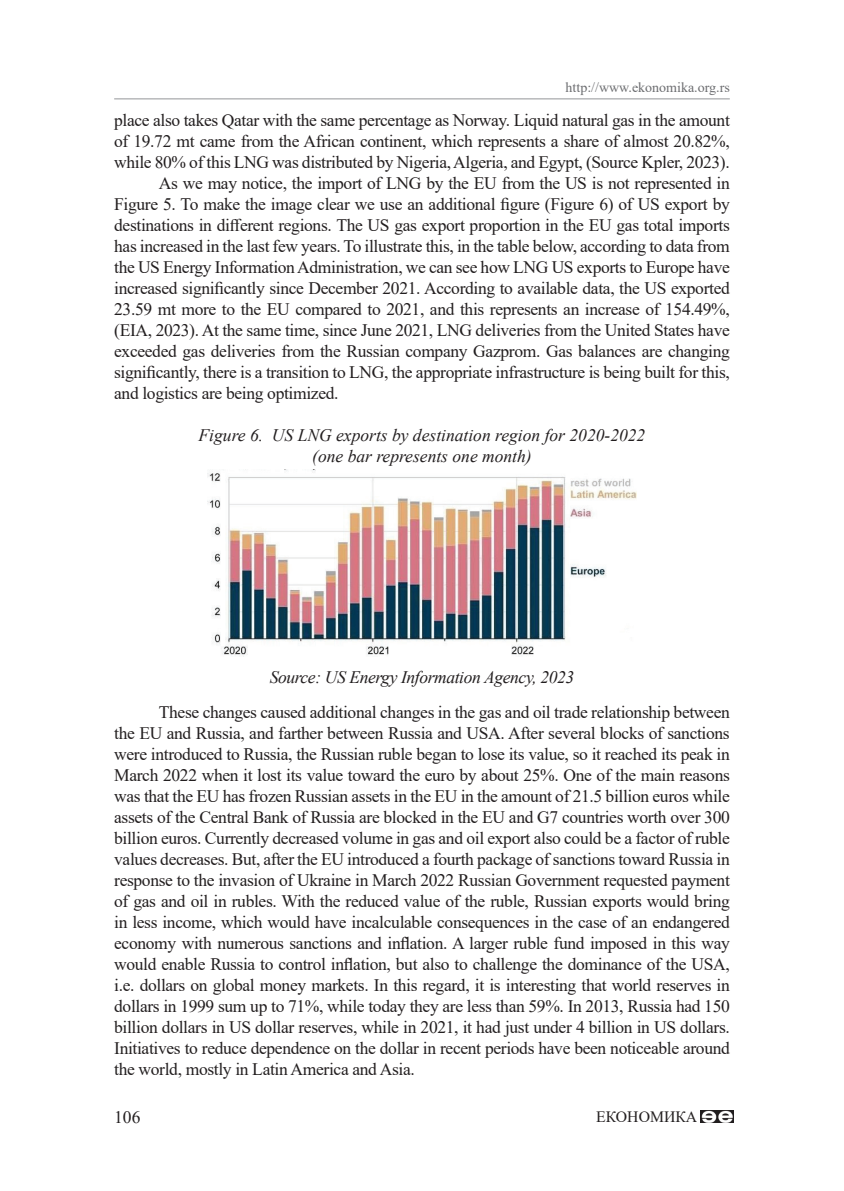
<style>
.page{position:relative;width:844px;height:1191px;background:#fff}
.page>*{position:absolute;margin:0;border:0;box-sizing:border-box;transform-origin:0 0}
.t1{font:17.5px/21px "Times New Roman";letter-spacing:-.02em;color:#231f20;text-align:justify}
.t2{font:italic 17.5px/21px "Times New Roman";color:#231f20;text-align:center}
.t3{font:italic 17.5px "Times New Roman";letter-spacing:-.02em;color:#231f20}
.t4{font:15.75px "Times New Roman";color:#231f20}
.t5{font:14px "Times New Roman";color:#6c6d70}
</style>
<div class="page">
<hr style="left:114px;top:98px;width:615px;height:1px;background:#939598">
<img style="left:700px;top:1110px;width:33px;height:12px">
<img style="left:208px;top:470px;width:428px;height:185px">
<p class="t5" style="left:565px;top:77px;width:166px">http://www.ekonomika.org.rs</p>
<p class="t1" style="left:114px;top:109px;width:617px">place also takes Qatar with the same percentage as Norway. Liquid natural gas in the amount</p>
<p class="t1" style="left:114px;top:130px;width:617px">of 19.72 mt came from the African continent, which represents a share of almost 20.82%,</p>
<p class="t1" style="left:114px;top:151px;width:617px">while 80% of this LNG was distributed by Nigeria, Algeria, and Egypt, (Source Kpler, 2023).</p>
<p class="t1" style="left:159px;top:172px;width:572px">As we may notice, the import of LNG by the EU from the US is not represented in</p>
<p class="t1" style="left:114px;top:193px;width:617px">Figure 5. To make the image clear we use an additional figure (Figure 6) of US export by</p>
<p class="t1" style="left:114px;top:214px;width:617px">destinations in different regions. The US gas export proportion in the EU gas total imports</p>
<p class="t1" style="left:114px;top:235px;width:617px">has increased in the last few years. To illustrate this, in the table below, according to data from</p>
<p class="t1" style="left:114px;top:256px;width:617px">the US Energy Information Administration, we can see how LNG US exports to Europe have</p>
<p class="t1" style="left:114px;top:277px;width:617px">increased significantly since December 2021. According to available data, the US exported</p>
<p class="t1" style="left:114px;top:298px;width:617px">23.59 mt more to the EU compared to 2021, and this represents an increase of 154.49%,</p>
<p class="t1" style="left:114px;top:319px;width:617px">(EIA, 2023). At the same time, since June 2021, LNG deliveries from the United States have</p>
<p class="t1" style="left:114px;top:340px;width:617px">exceeded gas deliveries from the Russian company Gazprom. Gas balances are changing</p>
<p class="t1" style="left:114px;top:361px;width:617px">significantly, there is a transition to LNG, the appropriate infrastructure is being built for this,</p>
<p class="t1" style="left:114px;top:382px;width:226px">and logistics are being optimized.</p>
<p class="t2" style="left:198px;top:424px;width:448px">Figure 6. US LNG exports by destination region for 2020-2022 (one bar represents one month)</p>
<p class="t3" style="left:269px;top:665px;width:306px">Source: US Energy Information Agency, 2023</p>
<p class="t1" style="left:114px;top:701px;width:617px;text-indent:45px">These changes caused additional changes in the gas and oil trade relationship between the EU and Russia, and farther between Russia and USA. After several blocks of sanctions were introduced to Russia, the Russian ruble began to lose its value, so it reached its peak in March 2022 when it lost its value toward the euro by about 25%. One of the main reasons was that the EU has frozen Russian assets in the EU in the amount of 21.5 billion euros while assets of the Central Bank of Russia are blocked in the EU and G7 countries worth over 300 billion euros. Currently decreased volume in gas and oil export also could be a factor of ruble values decreases. But, after the EU introduced a fourth package of sanctions toward Russia in response to the invasion of Ukraine in March 2022 Russian Government requested payment of gas and oil in rubles. With the reduced value of the ruble, Russian exports would bring in less income, which would have incalculable consequences in the case of an endangered economy with numerous sanctions and inflation. A larger ruble fund imposed in this way would enable Russia to control inflation, but also to challenge the dominance of the USA, i.e. dollars on global money markets. In this regard, it is interesting that world reserves in dollars in 1999 sum up to 71%, while today they are less than 59%. In 2013, Russia had 150 billion dollars in US dollar reserves, while in 2021, it had just under 4 billion in US dollars.<br>Initiatives to reduce dependence on the dollar in recent periods have been noticeable around the world, mostly in Latin America and Asia.</p>
<p class="t1" style="left:114px;top:1105px;width:28px">106</p>
<p class="t4" style="left:596px;top:1105px;width:103px">ЕКОНОМИКА</p>
</div>
